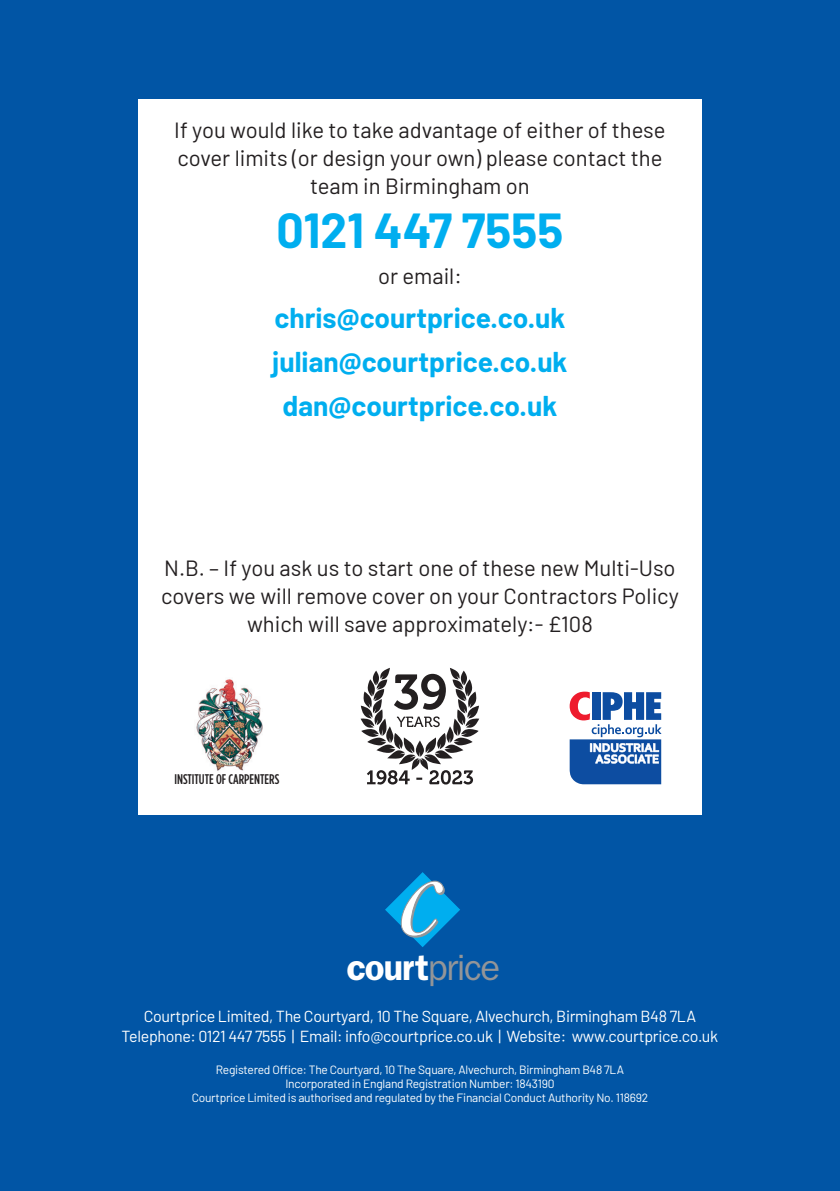
<style>
.page{position:relative;width:840px;height:1191px;background:#fff}
.page>*{position:absolute;margin:0;border:0;box-sizing:border-box;transform-origin:0 0}
.t1{font:700 48px "Barlow";color:#00aeef}
.t2{font:600 36.8px "Franklin Gothic";letter-spacing:-.035em;color:#fff}
.t3{font:700 28px/44px "Barlow";color:#00aeef;text-align:center}
.t4{font:22px/28px "Barlow";color:#231f20;text-align:center}
.t5{font:16px/20px "Barlow";letter-spacing:-.02em;color:#fff;text-align:center}
.t6{font:500 14px "Gotham Condensed";color:#231f20}
.t7{font:12px/14px "Barlow";letter-spacing:-.02em;color:#fff;text-align:center}
.s1{font-weight:400;color:#939598}
</style>
<div class="page">
<div style="left:0;top:0;width:839px;height:1191px;background:#0155a5"></div>
<svg style="left:385px;top:872px;width:75px;height:75px"></svg>
<div style="left:138px;top:99px;width:563px;height:715px;background:#fff"></div>
<svg style="left:360px;top:668px;width:119px;height:116px"></svg>
<img style="left:196px;top:679px;width:66px;height:92px">
<svg style="left:569px;top:691px;width:92px;height:93px"></svg>
<p class="t4" style="left:174px;top:115px;width:492px">If you would like to take advantage of either of these cover limits (or design your own) please contact the team in Birmingham on</p>
<h1 class="t1" style="left:276px;top:195px;width:288px">0121 447 7555</h1>
<p class="t4" style="left:378px;top:261px;width:85px">or email:</p>
<p class="t3" style="left:272px;top:294px;width:296px">chris@courtprice.co.uk julian@courtprice.co.uk dan@courtprice.co.uk</p>
<p class="t4" style="left:161px;top:553px;width:519px">N.B. – If you ask us to start one of these new Multi-Uso covers we will remove cover on your Contractors Policy which will save approximately:- £108</p>
<p class="t6" style="left:174px;top:771px;width:106px">INSTITUTE OF CARPENTERS</p>
<h2 class="t2" style="left:346px;top:945px;width:155px">court<span class="s1">price</span></h2>
<p class="t5" style="left:121px;top:1004px;width:597px">Courtprice Limited, The Courtyard, 10 The Square, Alvechurch, Birmingham B48 7LA<br>Telephone: 0121 447 7555 | Email: info@courtprice.co.uk | Website: www.courtprice.co.uk</p>
<p class="t7" style="left:192px;top:1061px;width:457px">Registered Office: The Courtyard, 10 The Square, Alvechurch, Birmingham B48 7LA<br>Incorporated in England Registration Number: 1843190<br>Courtprice Limited is authorised and regulated by the Financial Conduct Authority No. 118692</p>
</div>
